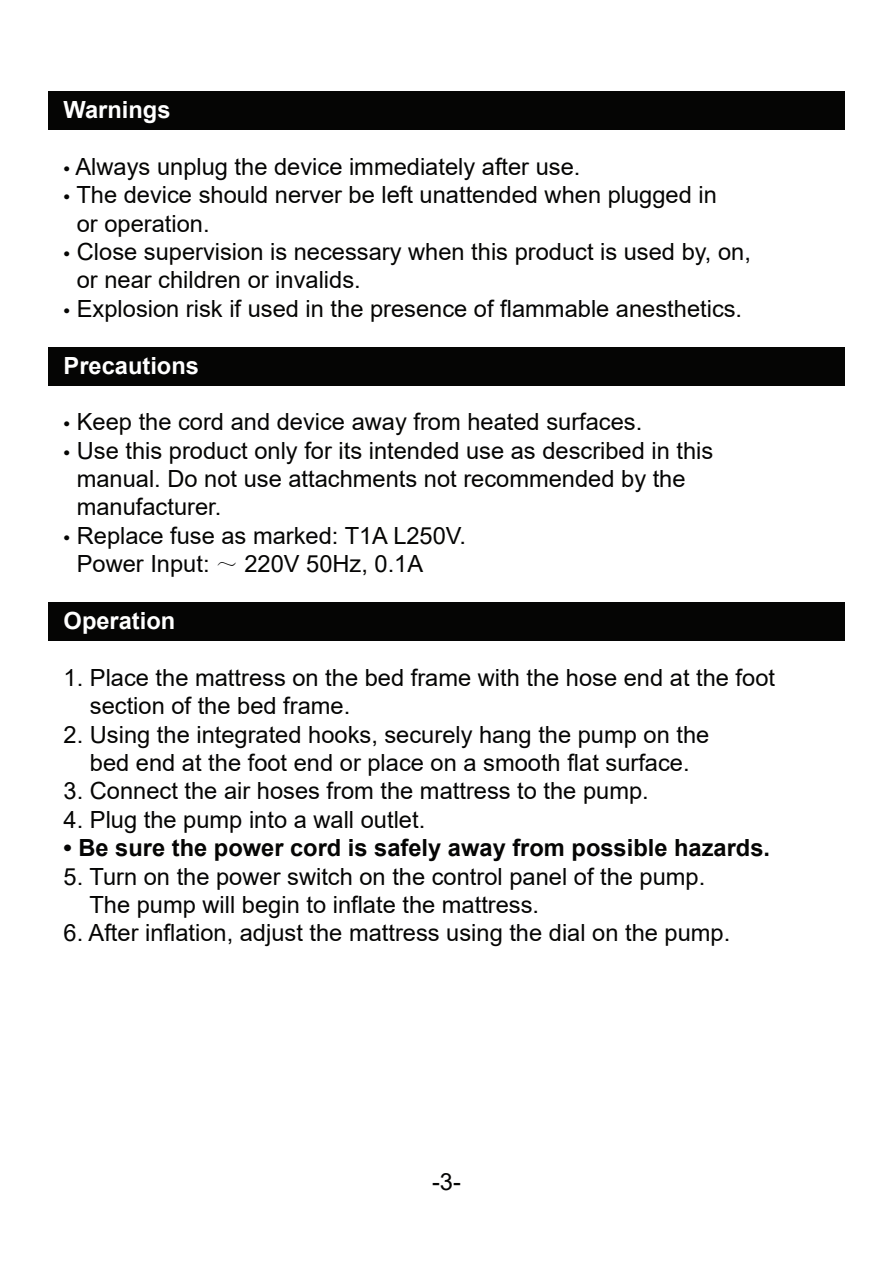
<style>
.page{position:relative;width:893px;height:1263px;background:#fff}
.page>*{position:absolute;margin:0;border:0;box-sizing:border-box;transform-origin:0 0}
.t1{font:23.7px/28.5px "Arial";color:#050504}
.t2{font:700 23.7px "Arial";color:#050504}
.t3{font:700 23.7px "Arial";color:#fff}
.s1{font-family:"Myriad Pro"}
.s2{font-family:"Sim Sun";font-size:21.9px}
</style>
<div class="page">
<div style="left:48px;top:347px;width:797px;height:39px;background:#050504"></div>
<div style="left:48px;top:602px;width:797px;height:39px;background:#050504"></div>
<div style="left:48px;top:91px;width:797px;height:39px;background:#050504"></div>
<p class="t3" style="left:64px;top:93px;width:108px">Warnings</p>
<p class="t1" style="left:64px;top:152px;width:518px"><span class="s1">•</span> Always unplug the device immediately after use.</p>
<p class="t1" style="left:77px;top:180px;width:642px;text-indent:-13px"><span class="s1">•</span> The device should nerver be left unattended when plugged in or operation.</p>
<p class="t1" style="left:77px;top:237px;width:676px;text-indent:-13px"><span class="s1">•</span> Close supervision is necessary when this product is used by, on, or near children or invalids.</p>
<p class="t1" style="left:64px;top:294px;width:680px"><span class="s1">•</span> Explosion risk if used in the presence of flammable anesthetics.</p>
<p class="t3" style="left:64px;top:348px;width:137px">Precautions</p>
<p class="t1" style="left:64px;top:408px;width:580px"><span class="s1">•</span> Keep the cord and device away from heated surfaces.</p>
<p class="t1" style="left:77px;top:436px;width:638px;text-indent:-13px"><span class="s1">•</span> Use this product only for its intended use as described in this manual. Do not use attachments not recommended by the manufacturer.</p>
<p class="t1" style="left:77px;top:521px;width:391px;text-indent:-13px"><span class="s1">•</span> Replace fuse as marked: T1A L250V.<br>Power Input: <span class="s2">～</span> 220V 50Hz, 0.1A</p>
<p class="t3" style="left:64px;top:604px;width:113px">Operation</p>
<p class="t1" style="left:90px;top:663px;width:687px;text-indent:-26px">1. Place the mattress on the bed frame with the hose end at the foot section of the bed frame.</p>
<p class="t1" style="left:64px;top:720px;width:647px;text-align:center">2. Using the integrated hooks, securely hang the pump on the bed end at the foot end or place on a smooth flat surface.</p>
<p class="t1" style="left:64px;top:777px;width:587px">3. Connect the air hoses from the mattress to the pump.</p>
<p class="t1" style="left:64px;top:805px;width:363px">4. Plug the pump into a wall outlet.</p>
<p class="t2" style="left:64px;top:831px;width:708px">• Be sure the power cord is safely away from possible hazards.</p>
<p class="t1" style="left:89px;top:862px;width:617px;text-indent:-26px">5. Turn on the power switch on the control panel of the pump.<br>The pump will begin to inflate the mattress.</p>
<p class="t1" style="left:64px;top:919px;width:668px">6. After inflation, adjust the mattress using the dial on the pump.</p>
<p class="t1" style="left:432px;top:1167px;width:30px">-3-</p>
</div>
